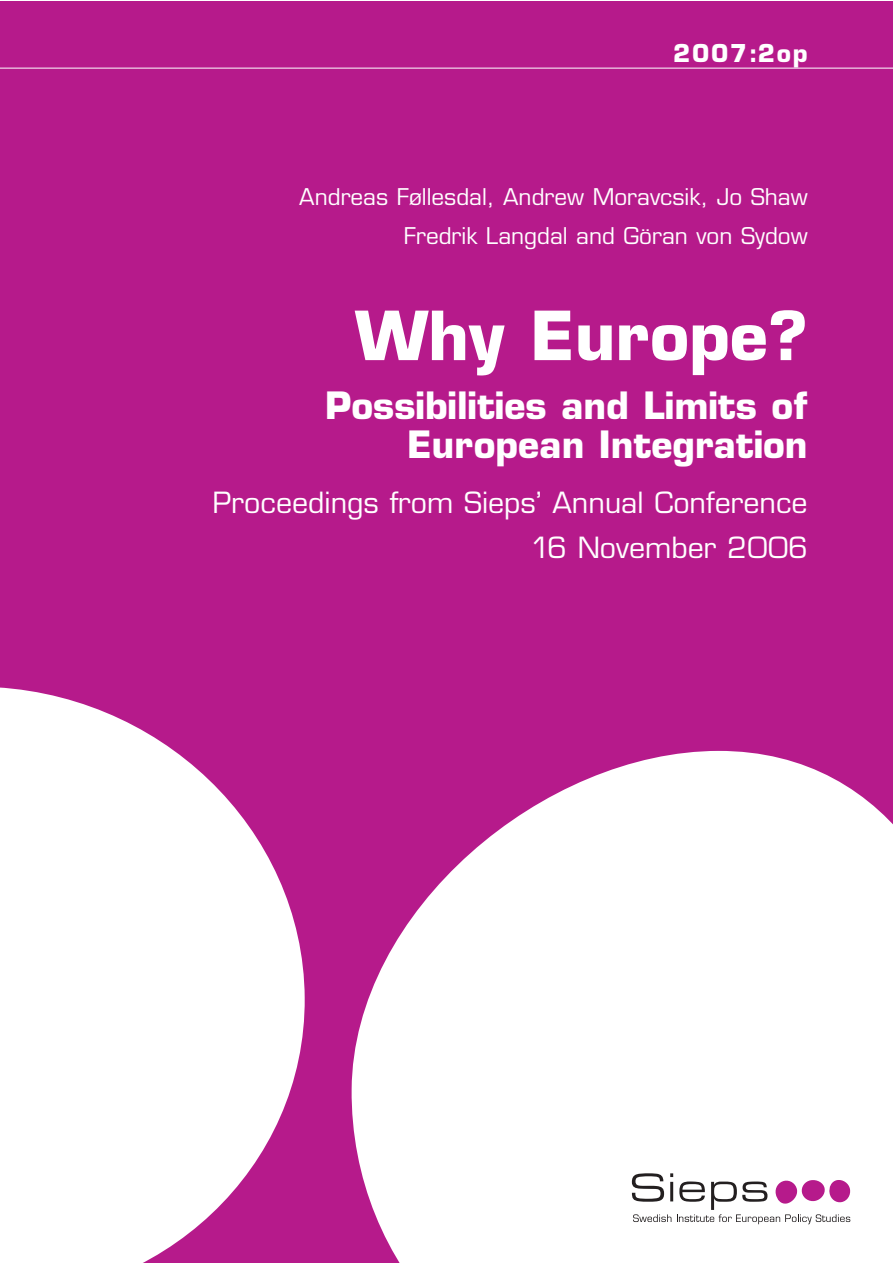
<style>
.page{position:relative;width:893px;height:1263px;background:#fff}
.page>*{position:absolute;margin:0;border:0;box-sizing:border-box;transform-origin:0 0}
.t1{font:700 66px "Eurostile";color:#fff}
.t2{font:700 36.75px/39px "Eurostile";color:#fff;text-align:right}
.t3{font:28.5px/45px "Eurostile";color:#fff;text-align:right}
.t4{font:700 24px "Eurostile";letter-spacing:.07em;color:#fff}
.t5{font:22.5px/39px "Eurostile";color:#fff;text-align:right}
</style>
<div class="page">
<div style="left:0;top:1px;width:893px;height:1262px;background:#b61a8b"></div>
<svg style="left:0;top:687px;width:305px;height:576px;fill:#fff"></svg>
<svg style="left:351px;top:751px;width:542px;height:512px;background:#f5dfef"></svg>
<hr style="left:0;top:68px;width:893px;height:1px;background:#fff">
<svg style="left:632px;top:1173px;width:218px;height:51px;background:#d7c7d3"></svg>
<p class="t4" style="left:673px;top:44px;width:136px">2007:2op</p>
<p class="t5" style="left:299px;top:180px;width:510px">Andreas Føllesdal, Andrew Moravcsik, Jo Shaw<br>Fredrik Langdal and Göran von Sydow</p>
<h1 class="t1" style="left:355px;top:311px;width:454px">Why Europe?</h1>
<h2 class="t2" style="left:325px;top:389px;width:484px">Possibilities and Limits of<br>European Integration</h2>
<p class="t3" style="left:213px;top:483px;width:596px">Proceedings from Sieps’ Annual Conference<br>16 November 2006</p>
</div>
